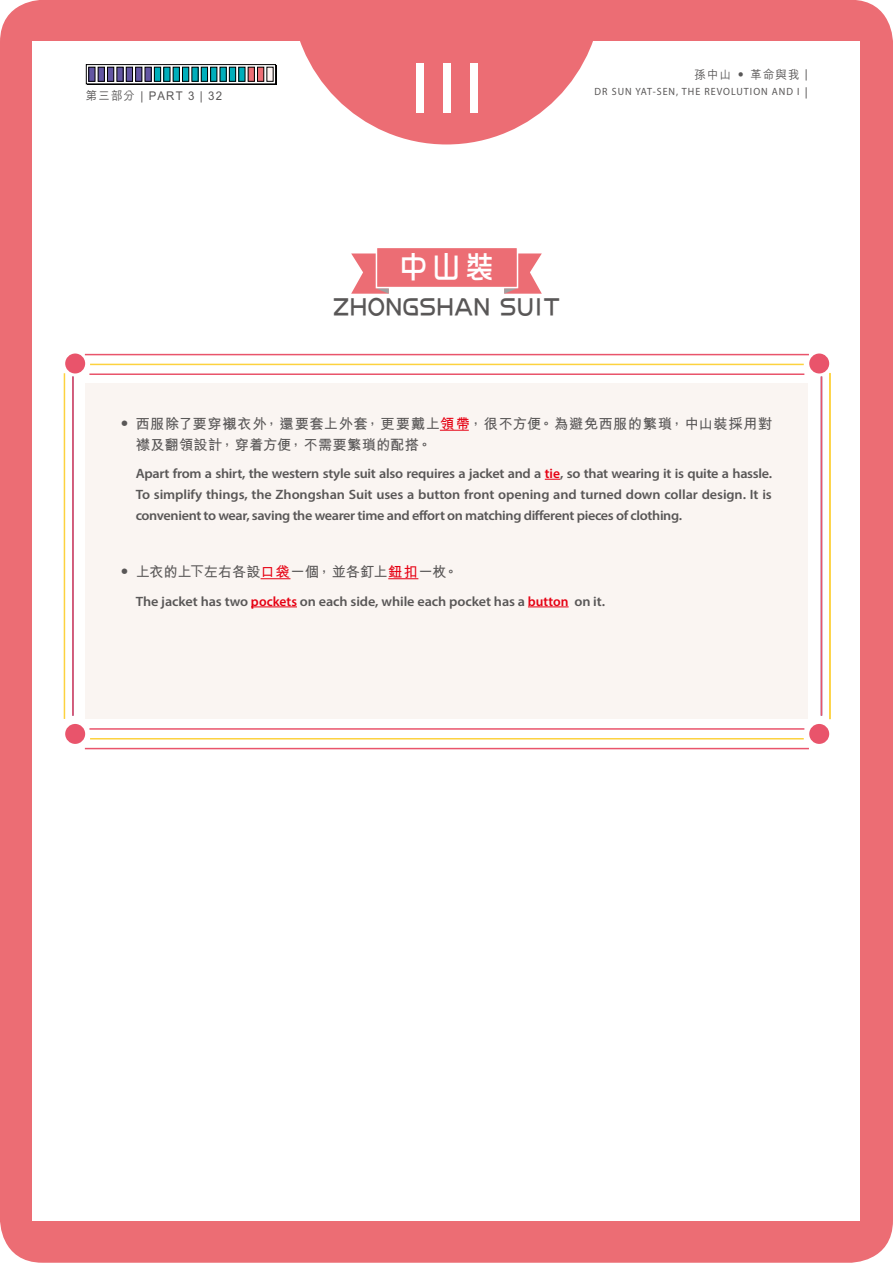
<style>
.page{position:relative;width:893px;height:1263px;background:#ec6d74}
.page>*{position:absolute;margin:0;border:0;box-sizing:border-box;transform-origin:0 0}
.t1{font:80.7px "DF Hua Zong HK W5";color:#fff;scale:.95 1}
.t2{font:31.2px "DF Hua Zong HK W5";color:#fff;scale:.95 1}
.t3{font:28.2px "DF Hua Zong HK W5";letter-spacing:.02em;color:#595757;scale:.95 1}
.t4{font:700 14.25px/21px "M Hei HK";letter-spacing:.025em;color:#595757}
.t5{font:700 14.25px "M Hei HK";letter-spacing:-.005em;color:#595757}
.t6{font:600 13.5px/21px "Myriad Pro";letter-spacing:-.01em;color:#595757;text-align:justify;scale:1.05 1}
.t7{font:500 12px "M Hei HK";letter-spacing:.1em;color:#595757;scale:.95 1}
.t8{font:10.5px "Myriad Pro";letter-spacing:.1em;color:#595757;scale:.95 1}
.s1{font-family:"Myriad Pro";font-weight:400;font-size:10.5px}
.s2{font-size:14.85px}
.s3{color:#e60012}
</style>
<div class="page">
<div style="left:33px;top:41px;width:827px;height:1180px;background:#fff"></div>
<svg style="left:300px;top:41px;width:293px;height:103px"></svg>
<div style="left:87px;top:66px;width:190px;height:19px;background:#000"></div>
<svg style="left:88px;top:66px;width:186px;height:16px"></svg>
<div style="left:86px;top:64px;width:190px;height:20px;border:1px solid #000"></div>
<div style="left:89px;top:67px;width:6px;height:14px;background:#6356a3"></div>
<div style="left:88px;top:67px;width:7px;height:15px;border:1px solid #000"></div>
<div style="left:98px;top:67px;width:6px;height:14px;background:#6356a3"></div>
<div style="left:98px;top:67px;width:7px;height:15px;border:1px solid #000"></div>
<div style="left:107px;top:67px;width:7px;height:14px;background:#6356a3"></div>
<div style="left:107px;top:67px;width:7px;height:15px;border:1px solid #000"></div>
<div style="left:117px;top:67px;width:6px;height:14px;background:#6356a3"></div>
<div style="left:116px;top:67px;width:8px;height:15px;border:1px solid #000"></div>
<div style="left:126px;top:67px;width:7px;height:14px;background:#6356a3"></div>
<div style="left:126px;top:67px;width:7px;height:15px;border:1px solid #000"></div>
<div style="left:136px;top:67px;width:6px;height:14px;background:#6356a3"></div>
<div style="left:135px;top:67px;width:7px;height:15px;border:1px solid #000"></div>
<div style="left:145px;top:67px;width:6px;height:14px;background:#6356a3"></div>
<div style="left:145px;top:67px;width:7px;height:15px;border:1px solid #000"></div>
<div style="left:154px;top:67px;width:7px;height:14px;background:#00aebb"></div>
<div style="left:154px;top:67px;width:7px;height:15px;border:1px solid #000"></div>
<div style="left:220px;top:67px;width:6px;height:14px;background:#00aebb"></div>
<div style="left:220px;top:67px;width:7px;height:15px;border:1px solid #000"></div>
<div style="left:164px;top:67px;width:6px;height:14px;background:#00aebb"></div>
<div style="left:163px;top:67px;width:7px;height:15px;border:1px solid #000"></div>
<div style="left:229px;top:67px;width:7px;height:14px;background:#00aebb"></div>
<div style="left:229px;top:67px;width:7px;height:15px;border:1px solid #000"></div>
<div style="left:173px;top:67px;width:6px;height:14px;background:#00aebb"></div>
<div style="left:173px;top:67px;width:7px;height:15px;border:1px solid #000"></div>
<div style="left:239px;top:67px;width:6px;height:14px;background:#00aebb"></div>
<div style="left:238px;top:67px;width:7px;height:15px;border:1px solid #000"></div>
<div style="left:182px;top:67px;width:7px;height:14px;background:#00aebb"></div>
<div style="left:182px;top:67px;width:7px;height:15px;border:1px solid #000"></div>
<div style="left:248px;top:67px;width:6px;height:14px;background:#ec6d74"></div>
<div style="left:248px;top:67px;width:7px;height:15px;border:1px solid #000"></div>
<div style="left:192px;top:67px;width:6px;height:14px;background:#00aebb"></div>
<div style="left:257px;top:67px;width:7px;height:14px;background:#ec6d74"></div>
<div style="left:257px;top:67px;width:7px;height:15px;border:1px solid #000"></div>
<div style="left:201px;top:67px;width:7px;height:14px;background:#00aebb"></div>
<div style="left:201px;top:67px;width:7px;height:15px;border:1px solid #000"></div>
<div style="left:267px;top:67px;width:6px;height:14px;background:#fef4f2"></div>
<div style="left:211px;top:67px;width:6px;height:14px;background:#00aebb"></div>
<div style="left:210px;top:67px;width:7px;height:15px;border:1px solid #000"></div>
<div style="left:85px;top:383px;width:723px;height:336px;background:#faf5f2"></div>
<hr style="left:85px;top:354px;width:724px;height:1px;background:#e9546b">
<hr style="left:90px;top:364px;width:714px;height:1px;background:#fdd23e">
<hr style="left:89px;top:373px;width:715px;height:2px;background:#e9546b">
<hr style="left:85px;top:748px;width:724px;height:1px;background:#e9546b">
<hr style="left:90px;top:738px;width:714px;height:1px;background:#fdd23e">
<hr style="left:89px;top:728px;width:715px;height:2px;background:#e9546b">
<hr style="left:72px;top:376px;width:2px;height:340px;background:#e9546b">
<div style="left:65px;top:353px;width:20px;height:20px;background:#e9546b;border-radius:50%"></div>
<div style="left:65px;top:724px;width:20px;height:20px;background:#e9546b;border-radius:50%"></div>
<hr style="left:829px;top:373px;width:2px;height:346px;background:#fdd23e">
<hr style="left:821px;top:376px;width:1px;height:340px;background:#e9546b">
<div style="left:809px;top:353px;width:20px;height:20px;background:#e9546b;border-radius:50%"></div>
<div style="left:809px;top:724px;width:20px;height:20px;background:#e9546b;border-radius:50%"></div>
<hr style="left:64px;top:373px;width:1px;height:346px;background:#fdd23e">
<svg style="left:440px;top:430px;width:29px;height:1px"></svg>
<svg style="left:545px;top:479px;width:15px;height:1px"></svg>
<svg style="left:261px;top:578px;width:29px;height:1px"></svg>
<hr style="left:388px;top:578px;width:30px;height:1px;background:#e60012">
<hr style="left:251px;top:606px;width:46px;height:1px;background:#e60012">
<hr style="left:528px;top:606px;width:41px;height:1px;background:#e60012">
<svg style="left:351px;top:253px;width:38px;height:41px"></svg>
<svg style="left:504px;top:253px;width:38px;height:41px"></svg>
<div style="left:376px;top:247px;width:142px;height:41px;background:#ec6d74;border:2px solid #fff"></div>
<p class="t7" style="left:86px;top:87px;width:53px">第三部分</p>
<p class="t7" style="left:140px;top:87px;width:5px">|</p>
<p class="t7" style="left:200px;top:87px;width:5px">|</p>
<p class="t7" style="left:188px;top:87px;width:8px">3</p>
<p class="t7" style="left:208px;top:87px;width:16px">32</p>
<p class="t7" style="left:149px;top:87px;width:37px">PART</p>
<h1 class="t1" style="left:407px;top:41px;width:85px">III</h1>
<p class="t7" style="left:695px;top:66px;width:112px">孫中山 ‧ 革命與我</p>
<p class="t7" style="left:805px;top:64px;width:5px">|</p>
<p class="t7" style="left:797px;top:83px;width:13px">|<span class="s1">I</span></p>
<p class="t8" style="left:595px;top:85px;width:210px">DR SUN YAT-SEN, THE REVOLUTION AND</p>
<h2 class="t2" style="left:398px;top:250px;width:103px">中山裝</h2>
<h3 class="t3" style="left:333px;top:290px;width:241px">ZHONGSHAN SUIT</h3>
<p class="t4" style="left:289px;top:412px;width:385px;text-indent:-172px"><span class="s2">‧</span> 西服除了要穿襯衣外，還要套上外套，更要戴上<span class="s3">領帶</span>，很不方便。為避免西服的繁瑣，不需要繁瑣的配搭。</p>
<p class="t4" style="left:670px;top:412px;width:104px">，中山裝採用對</p>
<p class="t4" style="left:136px;top:433px;width:157px">襟及翻領設計，穿着方便</p>
<p class="t6" style="left:136px;top:462px;width:608px">Apart from a shirt, the western style suit also requires a jacket and a <span class="s3">tie</span>, so that wearing isit quite a hassle.<br>To simplify things, the Zhongshan Suit uses a button front opening and turned down collar design It. is convenient to wear, saving the wearer time and effort on matching different pieces of clothing.</p>
<p class="t5" style="left:117px;top:562px;width:331px"><span class="s2">‧</span> 上衣的上下左右各設<span class="s3">口袋</span>一個，並各釘上<span class="s3">鈕扣</span>一枚</p>
<p class="t6" style="left:136px;top:590px;width:448px">The jacket has two <span class="s3">pockets</span> on each side, while each pocket has a <span class="s3">button</span> on it.</p>
<p class="t4" style="left:444px;top:560px;width:16px">。</p>
</div>
